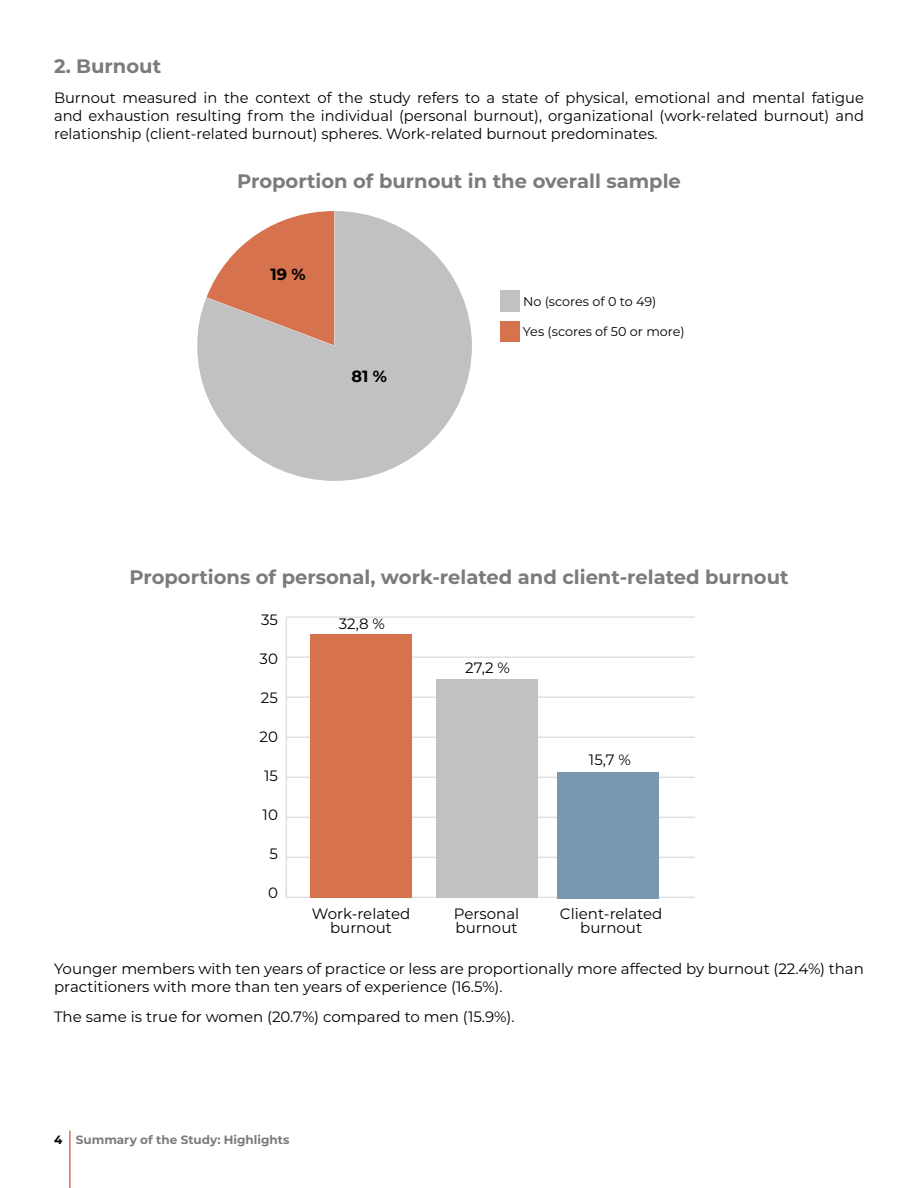
<style>
.page{position:relative;width:918px;height:1188px;background:#fff}
.page>*{position:absolute;margin:0;border:0;box-sizing:border-box;transform-origin:0 0}
.Soustitre{font:700 19.5px "Montserrat";color:#7c7b7b}
.t1{font:700 16.2px "Montserrat";color:#000}
.t2{font:15px/18px "Montserrat";color:#000;text-align:center}
.t3{font:12.75px "Montserrat";color:#000}
.t4{font:700 12px "Montserrat";color:#7c7b7b}
.s1{color:#000}
</style>
<div class="page">
<hr style="left:69px;top:1131px;width:2px;height:57px;background:#d7724e">
<svg style="left:197px;top:211px;width:275px;height:270px;fill:#c1c1c1"></svg>
<div style="left:500px;top:291px;width:20px;height:21px;background:#c1c1c1"></div>
<div style="left:500px;top:321px;width:20px;height:21px;background:#d7724e"></div>
<hr style="left:286px;top:617px;width:1px;height:280px;background:#e1e1e1">
<hr style="left:286px;top:897px;width:409px;height:1px;background:#e1e1e1">
<hr style="left:286px;top:857px;width:409px;height:1px;background:#e1e1e1">
<hr style="left:286px;top:817px;width:409px;height:1px;background:#e1e1e1">
<hr style="left:286px;top:777px;width:409px;height:1px;background:#e1e1e1">
<hr style="left:286px;top:736px;width:409px;height:2px;background:#e1e1e1">
<hr style="left:286px;top:696px;width:409px;height:2px;background:#e1e1e1">
<hr style="left:286px;top:656px;width:409px;height:2px;background:#e1e1e1">
<hr style="left:286px;top:616px;width:409px;height:2px;background:#e1e1e1">
<div style="left:558px;top:772px;width:101px;height:126px;background:#7998b0"></div>
<div style="left:436px;top:679px;width:102px;height:219px;background:#c1c1c1"></div>
<div style="left:310px;top:634px;width:102px;height:264px;background:#d7724e"></div>
<p class="Soustitre" style="left:54px;top:52px;width:109px">2. Burnout</p>
<p class="t2" style="left:54px;top:88px;width:812px;text-align:justify">Burnout measured in the context of the study refers to a state of physical, emotional and mental fatigue and exhaustion resulting from the individual (personal burnout), organizational (work-related burnout) and relationship (client-related burnout) spheres. Work-related burnout predominates.</p>
<p class="Soustitre" style="left:237px;top:167px;width:445px">Proportion of burnout in the overall sample</p>
<p class="t1" style="left:270px;top:263px;width:37px">19 %</p>
<p class="t1" style="left:351px;top:364px;width:37px">81 %</p>
<p class="t3" style="left:523px;top:292px;width:135px">No (scores of 0 to 49)</p>
<p class="t3" style="left:523px;top:322px;width:163px">Yes (scores of 50 or more)</p>
<p class="Soustitre" style="left:129px;top:563px;width:661px">Proportions of personal, work-related and client-related burnout</p>
<p class="t2" style="left:339px;top:614px;width:48px">32,8 %</p>
<p class="t2" style="left:465px;top:658px;width:46px">27,2 %</p>
<p class="t2" style="left:261px;top:610px;width:18px">35</p>
<p class="t2" style="left:260px;top:649px;width:20px">30</p>
<p class="t2" style="left:261px;top:688px;width:19px">25</p>
<p class="t2" style="left:260px;top:727px;width:20px">20</p>
<p class="t2" style="left:264px;top:766px;width:15px">15</p>
<p class="t2" style="left:263px;top:805px;width:17px">10</p>
<p class="t2" style="left:269px;top:844px;width:10px">5</p>
<p class="t2" style="left:268px;top:883px;width:11px">0</p>
<p class="t2" style="left:589px;top:751px;width:44px">15,7 %</p>
<p class="t2" style="left:312px;top:906px;width:100px;line-height:14.2px">Work-related burnout</p>
<p class="t2" style="left:454px;top:906px;width:67px;line-height:14.2px;text-align:left">Personal burnout</p>
<p class="t2" style="left:560px;top:906px;width:104px;line-height:14.2px">Client-related burnout</p>
<p class="t2" style="left:54px;top:960px;width:811px;text-align:left">Younger members with ten years of practice or less are proportionally more affected by burnout (22.4%) than practitioners with more than ten years of experience (16.5%).</p>
<p class="t2" style="left:54px;top:1008px;width:462px">The same is true for women (20.7%) compared to men (15.9%).</p>
<p class="t4" style="left:54px;top:1131px;width:237px"><span class="s1">4</span> Summary of the Study: Highlights</p>
</div>
